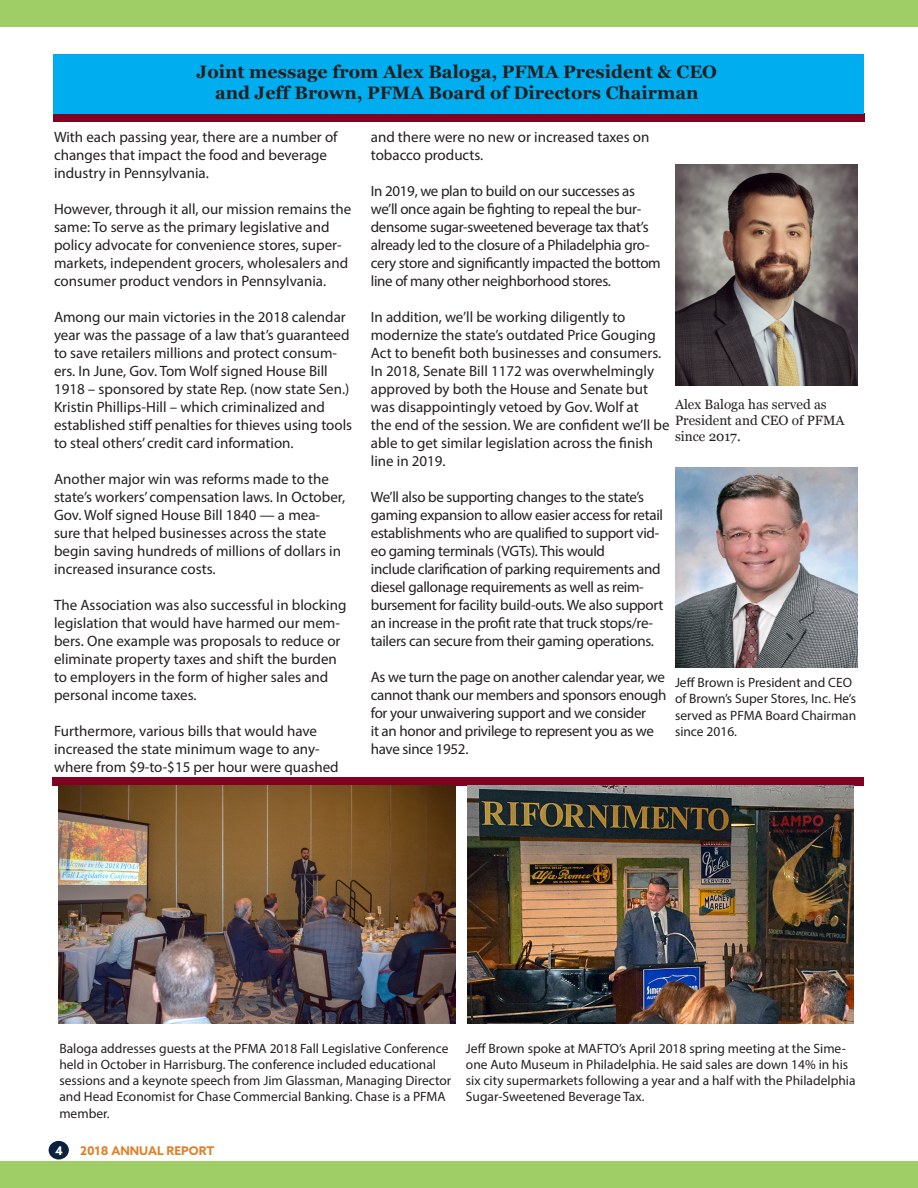
<style>
.page{position:relative;width:918px;height:1188px;background:#fff}
.page>*{position:absolute;margin:0;border:0;box-sizing:border-box;transform-origin:0 0}
.t1{font:700 18px "Georgia";color:#231f20}
.t2{font:15px/18px "Myriad Pro";color:#231f20}
.t3{font:15px/18px "Myriad Pro";letter-spacing:-.02em;color:#231f20}
.t4{font:13.5px/16.2px "Myriad Pro";color:#231f20}
.t5{font:13.5px/16.2px "Georgia";color:#231f20}
.t6{font:700 12px "Azo Sans";color:#df7f26}
.t7{font:700 12px "Azo Sans";color:#fff}
</style>
<div class="page">
<div style="left:0;top:0;width:918px;height:27px;background:#9fce66"></div>
<div style="left:0;top:1161px;width:918px;height:27px;background:#9fce66"></div>
<div style="left:49px;top:1141px;width:20px;height:19px;background:#0b213e;border-radius:50%"></div>
<div style="left:53px;top:113px;width:812px;height:9px;background:#820123"></div>
<div style="left:53px;top:54px;width:811px;height:59px;background:#00aeef"></div>
<img style="left:675px;top:165px;width:183px;height:220px">
<img style="left:675px;top:468px;width:183px;height:200px">
<div style="left:52px;top:777px;width:812px;height:8px;background:#820123"></div>
<img style="left:58px;top:786px;width:398px;height:238px">
<img style="left:468px;top:786px;width:385px;height:238px">
<p class="t1" style="left:197px;top:58px;width:522px">Joint message from Alex Baloga, PFMA President &amp; CEO</p>
<p class="t1" style="left:215px;top:80px;width:485px">and Jeff Brown, PFMA Board of Directors Chairman</p>
<p class="t2" style="left:54px;top:128px;width:285px">With each passing year, there are a number of changes that impact the food and beverage industry in Pennsylvania.</p>
<p class="t2" style="left:54px;top:200px;width:299px">However, through it all, our mission remains the same: To serve as the primary legislative and policy advocate for convenience stores, super&shy;markets, independent grocers, wholesalers and consumer product vendors in Pennsylvania.</p>
<p class="t2" style="left:54px;top:308px;width:300px">Among our main victories in the 2018 calendar year was the passage of a law that’s guaranteed to save retailers millions and protect consum&shy;ers. In June, Gov. Tom Wolf signed House Bill 1918 – sponsored by state Rep. (now state Sen.)<br>Kristin Phillips-Hill – which criminalized and established stiff penalties for thieves using tools to steal others’ credit card information.</p>
<p class="t2" style="left:54px;top:470px;width:293px">Another major win was reforms made to the state’s workers’ compensation laws. In October, Gov. Wolf signed House Bill 1840 — a mea&shy;sure that helped businesses across the state begin saving hundreds of millions of dollars in increased insurance costs.</p>
<p class="t2" style="left:54px;top:596px;width:294px">The Association was also successful in blocking legislation that would have harmed our mem&shy;bers. One example was proposals to reduce or eliminate property taxes and shift the burden to employers in the form of higher sales and personal income taxes.</p>
<p class="t2" style="left:54px;top:722px;width:286px">Furthermore, various bills that would have increased the state minimum wage to any&shy;where from $9-to-$15 per hour were quashed</p>
<p class="t2" style="left:371px;top:128px;width:280px">and there were no new or increased taxes on tobacco products.</p>
<p class="t3" style="left:371px;top:182px;width:292px">In 2019, we plan to build on our successes as we’ll once again be fighting to repeal the bur&shy;densome sugar-sweetened beverage tax that’s already led to the closure of a Philadelphia gro&shy;cery store and significantly impacted the bottom line of many other neighborhood stores.</p>
<p class="t2" style="left:371px;top:308px;width:300px">In addition, we’ll be working diligently to modernize the state’s outdated Price Gouging Act to benefit both businesses and consumers.<br>In 2018, Senate Bill 1172 was overwhelmingly approved by both the House and Senate but was disappointingly vetoed by Gov. Wolf at<br>the end of the session. We are confident we’ll be able to get similar legislation across the finish line in 2019.</p>
<p class="t3" style="left:371px;top:488px;width:294px">We’ll also be supporting changes to the state’s gaming expansion to allow easier access for retail establishments who are qualified to support vid&shy;eo gaming terminals (VGTs). This would</p>
<p class="t3" style="left:371px;top:560px;width:294px">include clarification of parking requirements and diesel gallonage requirements as well as reim&shy;bursement for facility build-outs. We also support an increase in the profit rate that truck stops/re&shy;tailers can secure from their gaming operations.</p>
<p class="t3" style="left:371px;top:668px;width:297px">As we turn the page on another calendar year, we cannot thank our members and sponsors enough for your unwaivering support and we consider<br>it an honor and privilege to represent you as we have since 1952.</p>
<p class="t5" style="left:675px;top:396px;width:171px">Alex Baloga has served as<br>President and CEO of PFMA since 2017.</p>
<p class="t4" style="left:675px;top:674px;width:183px">Jeff Brown is President and CEO of Brown’s Super Stores, Inc. He’s served as PFMA Board Chairman since 2016.</p>
<p class="t4" style="left:59px;top:1040px;width:393px">Baloga addresses guests at the PFMA 2018 Fall Legislative Conference held in October in Harrisburg. The conference included educational sessions and a keynote speech from Jim Glassman, Managing Director and Head Economist for Chase Commercial Banking. Chase is a PFMA member.</p>
<p class="t4" style="left:466px;top:1040px;width:391px">Jeff Brown spoke at MAFTO’s April 2018 spring meeting at the Sime&shy;one Auto Museum in Philadelphia. He said sales are down 14% in his six city supermarkets following a year and a half with the Philadelphia Sugar-Sweetened Beverage Tax.</p>
<p class="t7" style="left:55px;top:1143px;width:9px">4</p>
<p class="t6" style="left:80px;top:1143px;width:136px">2018 ANNUAL REPORT</p>
</div>
